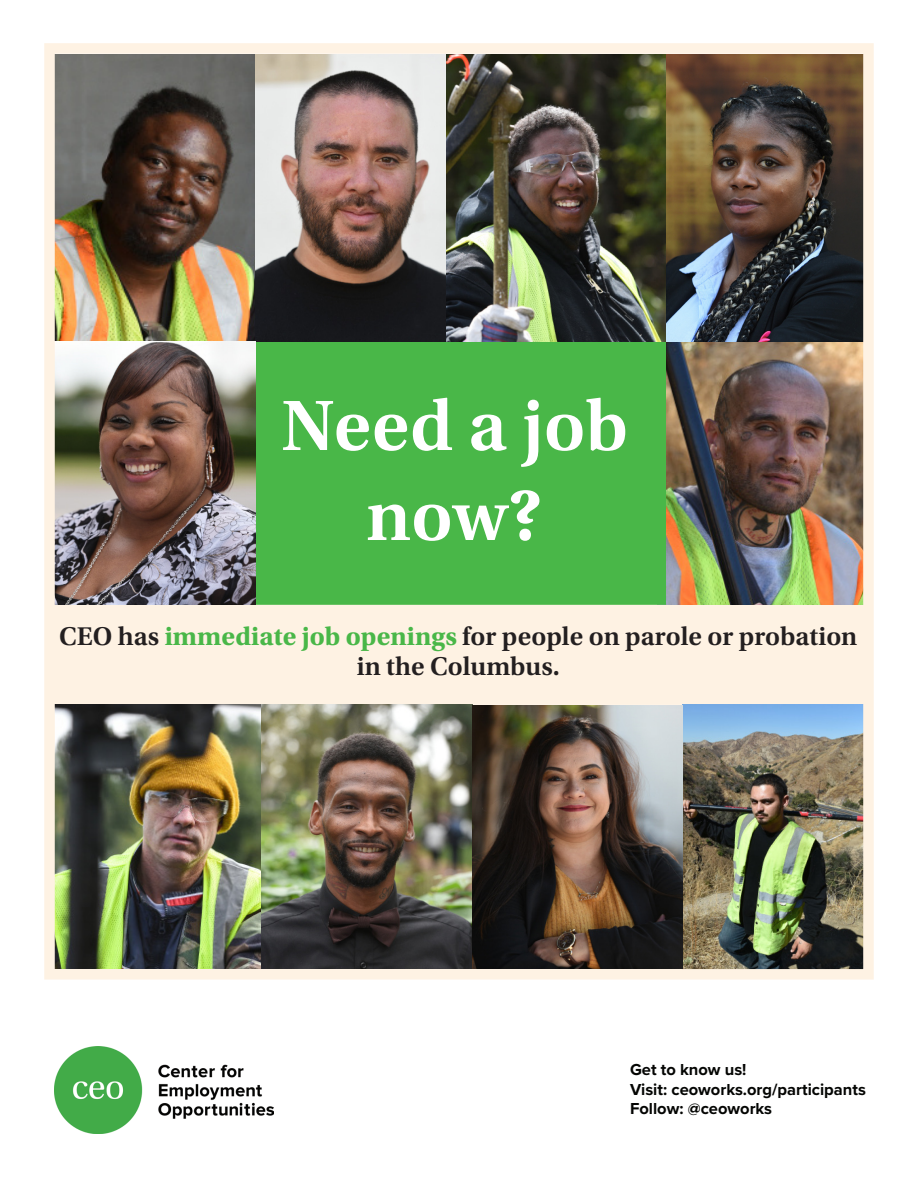
<style>
.page{position:relative;width:918px;height:1188px;background:#fff}
.page>*{position:absolute;margin:0;border:0;box-sizing:border-box;transform-origin:0 0}
.t1{font:600 75px/90px "Utopia Std";color:#fff;text-align:center}
.t2{font:600 27px/30px "Utopia Std";color:#231f20;text-align:center}
.t3{font:700 16.5px "Proxima Nova";color:#040503}
.s1{font-weight:700;color:#49b748}
</style>
<div class="page">
<div style="left:54px;top:603px;width:812px;height:102px;background:#fef2e3;border:2px solid #fef2e3"></div>
<img style="left:666px;top:342px;width:197px;height:263px">
<div style="left:256px;top:342px;width:410px;height:263px;background:#49b748;border:2px solid #49b748"></div>
<img style="left:55px;top:54px;width:808px;height:288px">
<img style="left:54px;top:1046px;width:219px;height:88px">
<img style="left:55px;top:342px;width:201px;height:263px">
<img style="left:55px;top:705px;width:808px;height:264px">
<div style="left:44px;top:43px;width:830px;height:937px;border:10px solid #fef2e3"></div>
<p class="t1" style="left:281px;top:382px;width:348px">Need a job now?</p>
<p class="t2" style="left:59px;top:622px;width:800px">CEO has <span class="s1">immediate job openings</span> for people on parole or probation in the Columbus.</p>
<p class="t3" style="left:630px;top:1057px;width:118px">Get to know us!</p>
<p class="t3" style="left:630px;top:1077px;width:237px">Visit: ceoworks.org/participants</p>
<p class="t3" style="left:630px;top:1096px;width:144px">Follow: @ceoworks</p>
</div>
